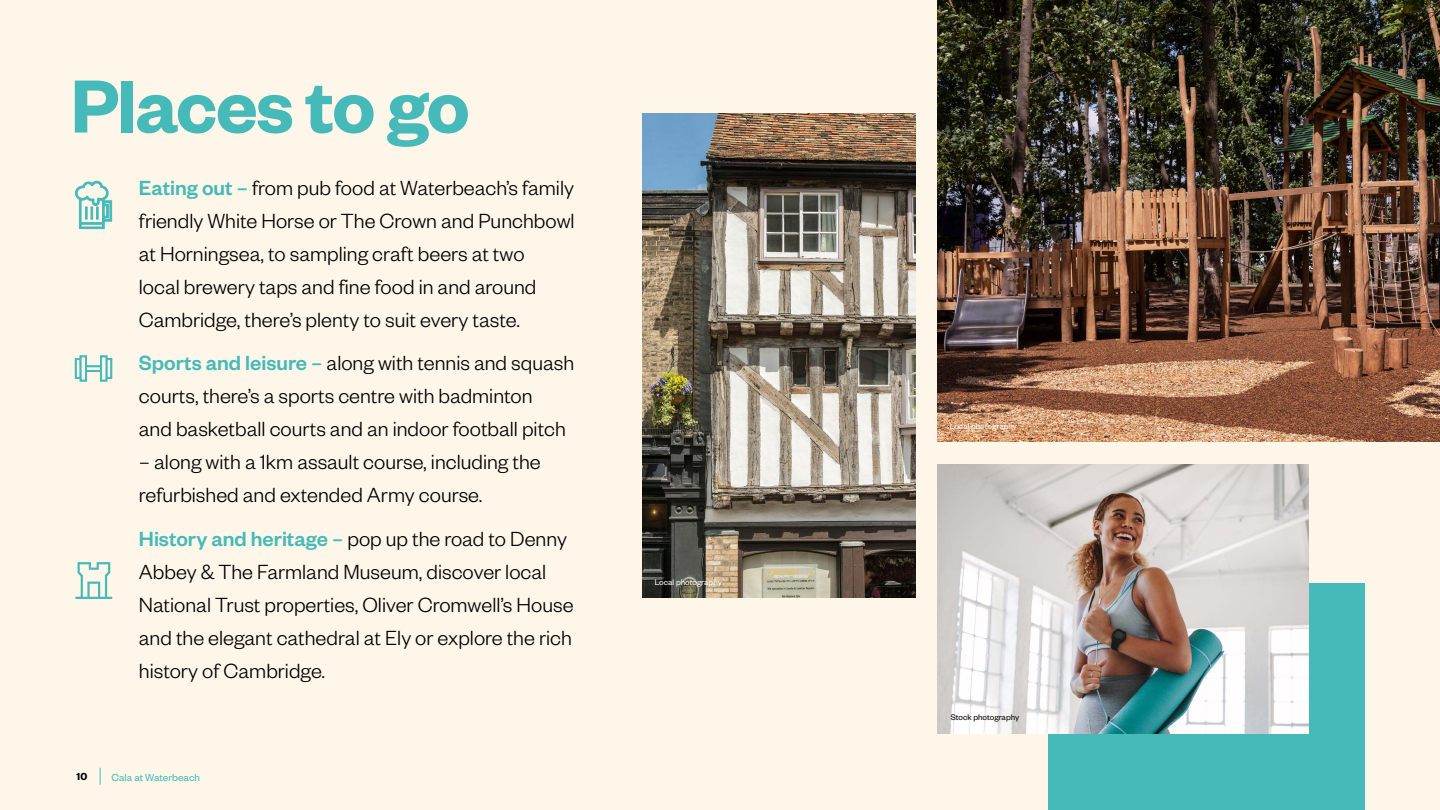
<style>
.page{position:relative;width:1440px;height:810px;background:#fef7e9}
.page>*{position:absolute;margin:0;border:0;box-sizing:border-box;transform-origin:0 0}
.t1{font:82.5px "Founders Grotesk Sm Bd";letter-spacing:-.02em;color:#46b9b9}
.t2{font:300 22.5px/33px "Founders Grotesk";color:#000}
.t3{font:11.25px "Founders Grotesk";color:#46b9b9}
.t4{font:11.25px "Founders Grotesk Sm Bd";color:#000}
.t5{font:9px "Founders Grotesk";color:#fff}
.t6{font:9px "Founders Grotesk";color:#000}
.s1{font-family:"Founders Grotesk Med";font-weight:400;color:#46b9b9}
</style>
<div class="page">
<div style="left:1048px;top:584px;width:317px;height:226px;background:#46b9b9"></div>
<svg style="left:100px;top:768px;width:1px;height:17px"></svg>
<img style="left:938px;top:0;width:502px;height:442px">
<img style="left:938px;top:464px;width:370px;height:269px">
<img style="left:643px;top:114px;width:272px;height:484px">
<svg style="left:75px;top:181px;width:37px;height:48px"></svg>
<svg style="left:74px;top:355px;width:39px;height:27px"></svg>
<svg style="left:75px;top:562px;width:37px;height:37px"></svg>
<p class="t1" style="left:71px;top:54px;width:401px">Places to go</p>
<p class="t2" style="left:139px;top:170px;width:437px"><span class="s1">Eating out –</span> from pub food at Waterbeach’s family friendly White Horse or The Crown and Punchbowl at Horningsea, to sampling craft beers at two<br>local brewery taps and fine food in and around Cambridge, there’s plenty to suit every taste.</p>
<p class="t2" style="left:139px;top:345px;width:437px"><span class="s1">Sports and leisure –</span> along with tennis and squash courts, there’s a sports centre with badminton<br>and basketball courts and an indoor football pitch</p>
<p class="t2" style="left:139px;top:444px;width:403px">– along with a 1km assault course, including the refurbished and extended Army course.</p>
<p class="t2" style="left:139px;top:521px;width:436px"><span class="s1">History and heritage –</span> pop up the road to Denny Abbey &amp; The Farmland Museum, discover local National Trust properties, Oliver Cromwell’s House and the elegant cathedral at Ely or explore the rich history of Cambridge.</p>
<p class="t4" style="left:76px;top:770px;width:12px">10</p>
<p class="t3" style="left:112px;top:770px;width:90px">Cala at Waterbeach</p>
<p class="t5" style="left:655px;top:577px;width:69px">Local photography</p>
<p class="t5" style="left:950px;top:421px;width:69px">Local photography</p>
<p class="t6" style="left:951px;top:712px;width:70px">Stock photography</p>
</div>
